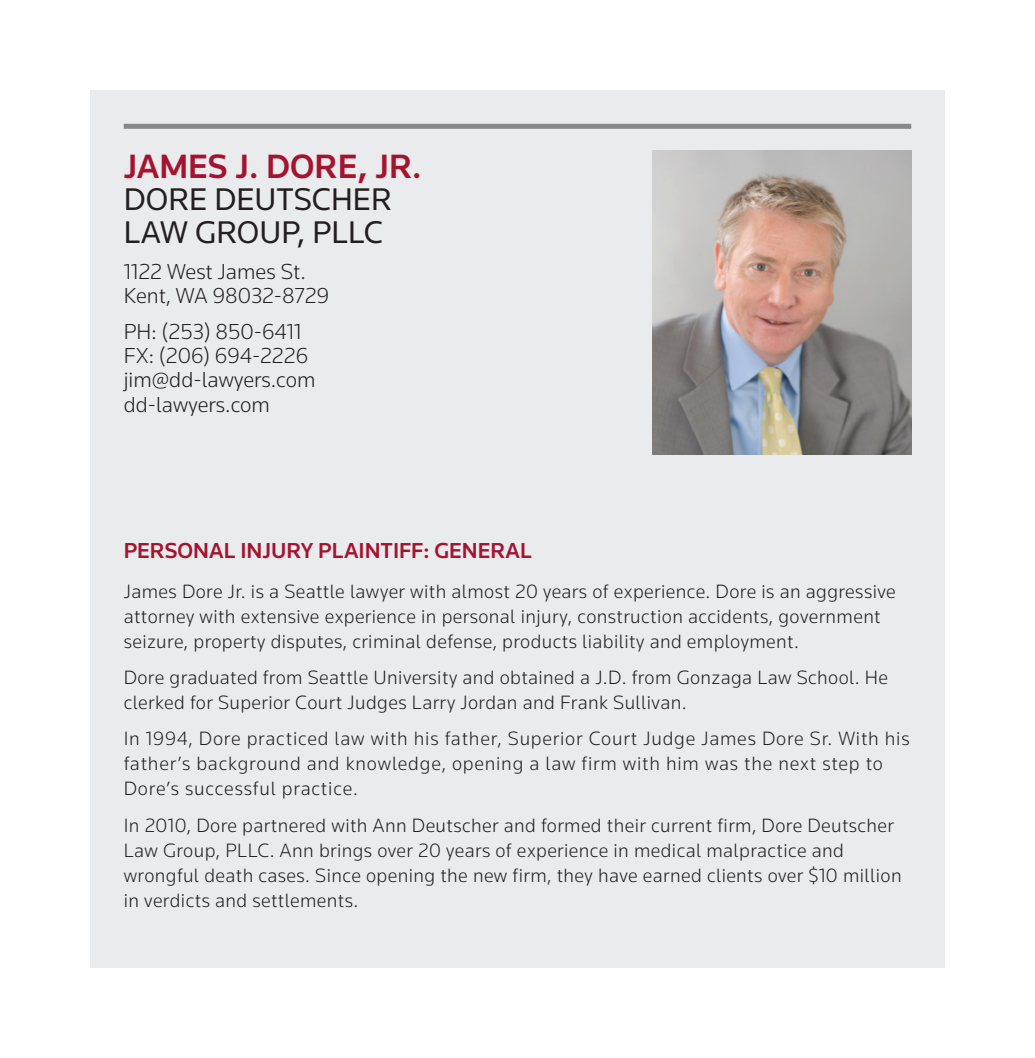
<style>
.page{position:relative;width:1035px;height:1058px;background:#fff}
.page>*{position:absolute;margin:0;border:0;box-sizing:border-box;transform-origin:0 0}
.t1{font:500 35px "Knowledge";color:#a41431}
.t2{font:32.5px/32.5px "Knowledge";color:#231f20}
.t3{font:300 22.5px/24.2px "Knowledge";color:#231f20}
.t4{font:500 22.5px "Knowledge";color:#a41431}
.t5{font:300 20px/25px "Knowledge";letter-spacing:.02em;color:#231f20}
.t6{font:300 20px/25px "Knowledge";letter-spacing:.04em;color:#231f20}
</style>
<div class="page">
<div style="left:90px;top:90px;width:855px;height:878px;background:#eaebec"></div>
<div style="left:124px;top:124px;width:787px;height:5px;background:#86888b"></div>
<img style="left:652px;top:151px;width:259px;height:304px">
<h1 class="t1" style="left:124px;top:145px;width:299px">JAMES J. DORE, JR.</h1>
<h2 class="t2" style="left:124px;top:183px;width:270px">DORE DEUTSCHER<br>LAW GROUP, PLLC</h2>
<p class="t3" style="left:124px;top:258px;width:207px">1122 West James St.<br>Kent, WA 98032-8729</p>
<p class="t3" style="left:124px;top:318px;width:193px">PH: (253) 850-6411<br>FX: (206) 694-2226 jim@dd-lawyers.com dd-lawyers.com</p>
<p class="t4" style="left:124px;top:537px;width:410px">PERSONAL INJURY PLAINTIFF: GENERAL</p>
<p class="t5" style="left:124px;top:578px;width:774px">James Dore Jr. is a Seattle lawyer with almost 20 years of experience. Dore is an aggressive attorney with extensive experience in personal injury, construction accidents, government seizure, property disputes, criminal defense, products liability and employment.</p>
<p class="t5" style="left:124px;top:664px;width:766px">Dore graduated from Seattle University and obtained a J.D. from Gonzaga Law School. He clerked for Superior Court Judges Larry Jordan and Frank Sullivan.</p>
<p class="t6" style="left:124px;top:725px;width:788px">In 1994, Dore practiced law with his father, Superior Court Judge James Dore Sr. With his father’s background and knowledge, opening a law firm with him was the next step to<br>Dore’s successful practice.</p>
<p class="t5" style="left:124px;top:812px;width:779px">In 2010, Dore partnered with Ann Deutscher and formed their current firm, Dore Deutscher Law Group, PLLC. Ann brings over 20 years of experience in medical malpractice and wrongful death cases. Since opening the new firm, they have earned clients over $10 million in verdicts and settlements.</p>
</div>
